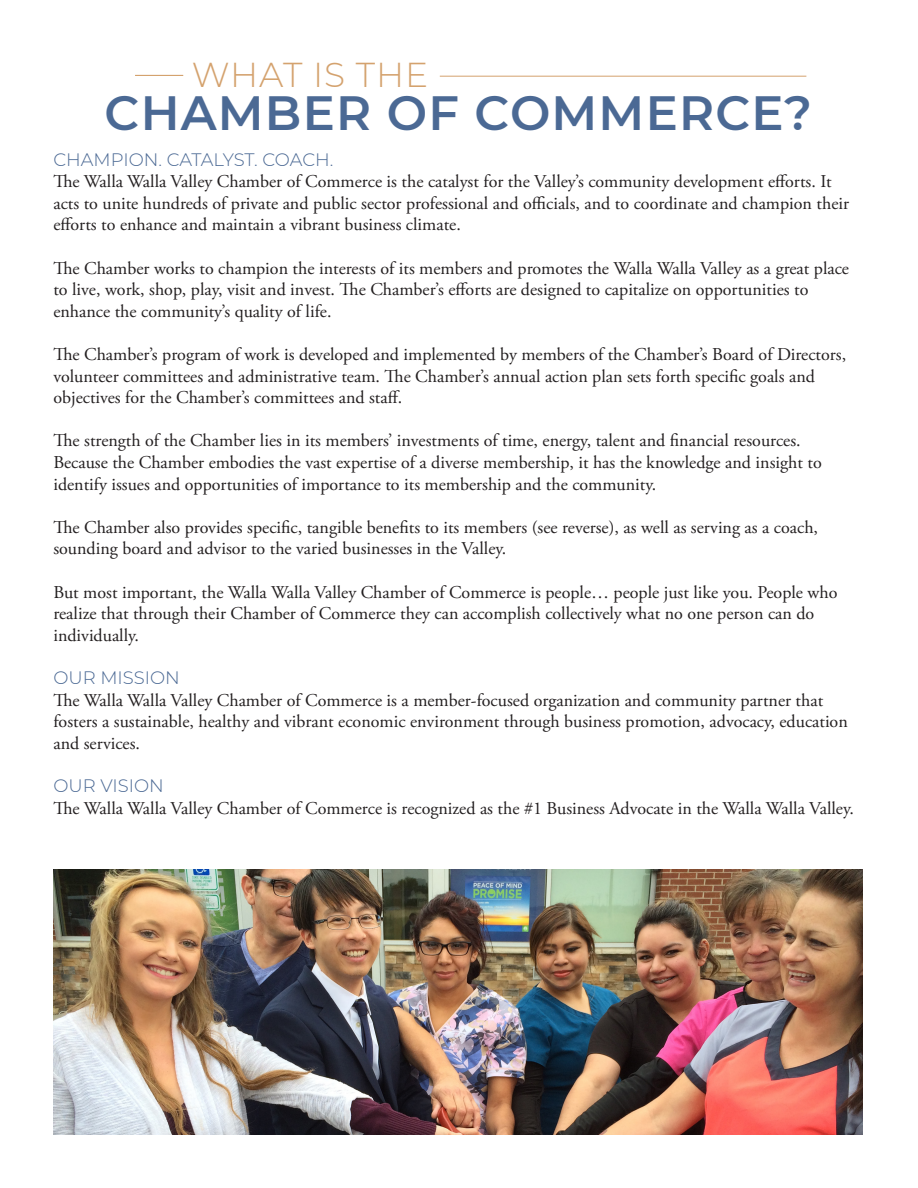
<style>
.page{position:relative;width:918px;height:1188px;background:#fff}
.page>*{position:absolute;margin:0;border:0;box-sizing:border-box;transform-origin:0 0}
.t1{font:600 48px "Montserrat";letter-spacing:.025em;color:#4b6994}
.t2{font:300 34.5px "Montserrat";letter-spacing:.025em;color:#d4a26e}
.t3{font:18px/21.6px "Adobe Garamond Pro";color:#231f20}
.t4{font:300 18px "Montserrat";color:#4b6994}
</style>
<div class="page">
<img style="left:53px;top:869px;width:810px;height:265px">
<hr style="left:440px;top:76px;width:366px;height:1px;background:#d4a26e">
<hr style="left:135px;top:75px;width:48px;height:1px;background:#d4a26e">
<p class="t2" style="left:192px;top:52px;width:238px">WHAT IS THE</p>
<p class="t1" style="left:105px;top:79px;width:709px">CHAMBER OF COMMERCE?</p>
<p class="t4" style="left:53px;top:147px;width:282px">CHAMPION. CATALYST. COACH.</p>
<p class="t3" style="left:53px;top:171px;width:797px">The Walla Walla Valley Chamber of Commerce is the catalyst for the Valley’s community development efforts. It acts to unite hundreds of private and public sector professional and officials, and to coordinate and champion their efforts to enhance and maintain a vibrant business climate.</p>
<p class="t3" style="left:53px;top:258px;width:797px">The Chamber works to champion the interests of its members and promotes the Walla Walla Valley as a great place to live, work, shop, play, visit and invest. The Chamber’s efforts are designed to capitalize on opportunities to</p>
<p class="t3" style="left:53px;top:301px;width:280px">enhance the community’s quality of life.</p>
<p class="t3" style="left:53px;top:344px;width:794px">The Chamber’s program of work is developed and implemented by members of the Chamber’s Board of Directors, volunteer committees and administrative team. The Chamber’s annual action plan sets forth specific goals and</p>
<p class="t3" style="left:53px;top:387px;width:350px">objectives for the Chamber’s committees and staff.</p>
<p class="t3" style="left:53px;top:431px;width:749px">The strength of the Chamber lies in its members’ investments of time, energy, talent and financial resources.</p>
<p class="t3" style="left:53px;top:452px;width:770px">Because the Chamber embodies the vast expertise of a diverse membership, it has the knowledge and insight to</p>
<p class="t3" style="left:53px;top:474px;width:604px">identify issues and opportunities of importance to its membership and the community.</p>
<p class="t3" style="left:53px;top:517px;width:766px">The Chamber also provides specific, tangible benefits to its members (see reverse), as well as serving as a coach, sounding board and advisor to the varied businesses in the Valley.</p>
<p class="t3" style="left:53px;top:582px;width:786px">But most important, the Walla Walla Valley Chamber of Commerce is people… people just like you. People who realize that through their Chamber of Commerce they can accomplish collectively what no one person can do</p>
<p class="t3" style="left:53px;top:625px;width:87px">individually.</p>
<p class="t4" style="left:53px;top:665px;width:128px">OUR MISSION</p>
<p class="t3" style="left:53px;top:690px;width:771px">The Walla Walla Valley Chamber of Commerce is a member-focused organization and community partner that</p>
<p class="t3" style="left:53px;top:711px;width:796px">fosters a sustainable, healthy and vibrant economic environment through business promotion, advocacy, education and services.</p>
<p class="t4" style="left:53px;top:773px;width:112px">OUR VISION</p>
<p class="t3" style="left:53px;top:798px;width:802px">The Walla Walla Valley Chamber of Commerce is recognized as the #1 Business Advocate in the Walla Walla Valley.</p>
</div>
